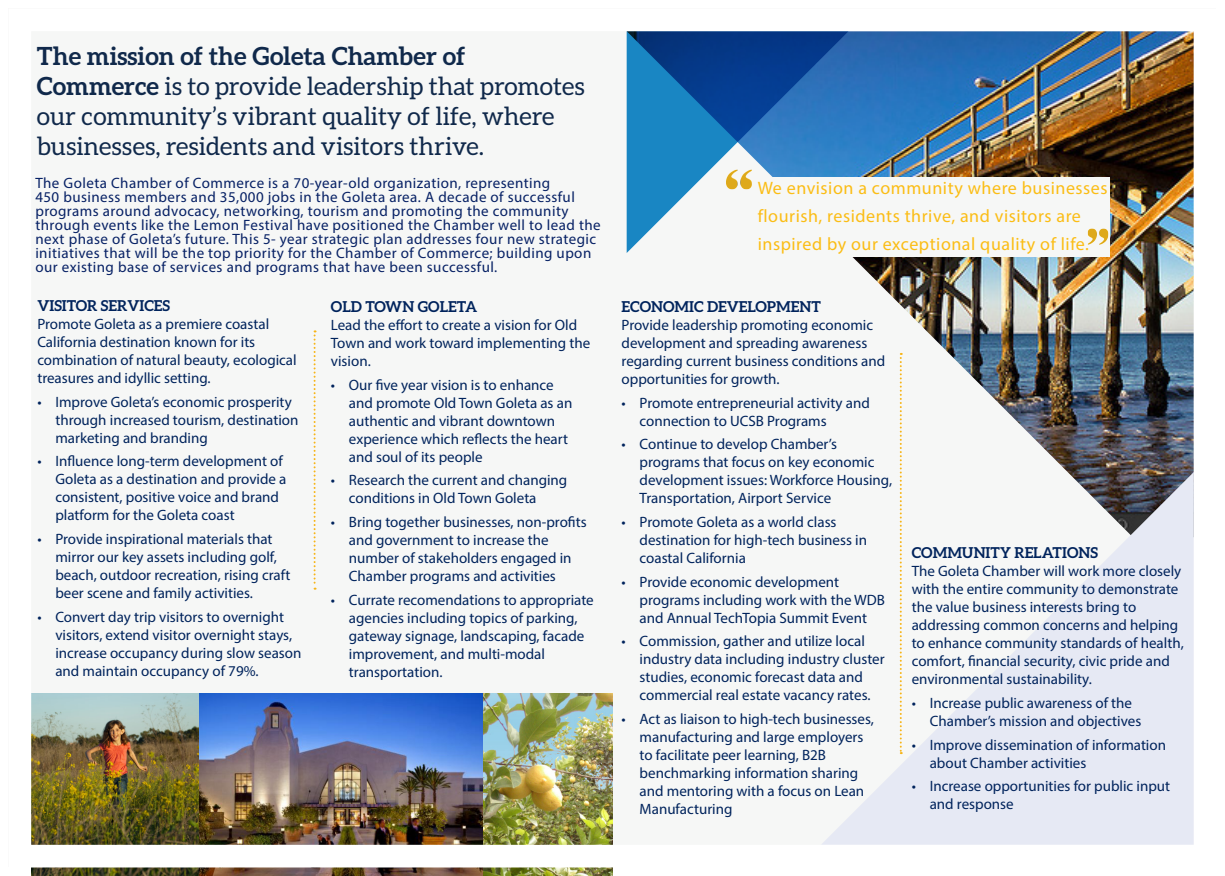
<style>
.page{position:relative;width:1225px;height:876px;background:#fff}
.page>*{position:absolute;margin:0;border:0;box-sizing:border-box;transform-origin:0 0}
.t1{font:25px/30px "Aleo";color:#10294b}
.t2{font:18px/28px "Myriad Pro";letter-spacing:.03em;color:#fbbd15}
.t3{font:15px/18px "Myriad Pro";color:#00235c}
.t4{font:15px/14px "Myriad Pro";letter-spacing:.03em;color:#072165}
.t5{font:700 15px "Aleo";color:#00235c}
.s1{font-weight:700}
</style>
<div class="page">
<img style="left:482px;top:867px;width:130px;height:9px">
<img style="left:31px;top:867px;width:451px;height:9px">
<img style="left:31px;top:31px;width:1163px;height:814px">
<h1 class="t1" style="left:37px;top:40px;width:549px"><span class="s1">The mission of the Goleta Chamber of Commerce</span> is to provide leadership that promotes our community’s vibrant quality of life, where businesses, residents and visitors thrive.</h1>
<p class="t4" style="left:35px;top:176px;width:567px">The Goleta Chamber of Commerce is a 70-year-old organization, representing<br>450 business members and 35,000 jobs in the Goleta area. A decade of successful programs around advocacy, networking, tourism and promoting the community through events like the Lemon Festival have positioned the Chamber well to lead the next phase of Goleta’s future. This 5- year strategic plan addresses four new strategic initiatives that will be the top priority for the Chamber of Commerce; building upon our existing base of services and programs that have been successful.</p>
<p class="t5" style="left:37px;top:297px;width:134px">VISITOR SERVICES</p>
<p class="t3" style="left:37px;top:315px;width:261px">Promote Goleta as a premiere coastal California destination known for its combination of natural beauty, ecological treasures and idyllic setting.</p>
<p class="t3" style="left:55px;top:392px;width:245px;text-indent:-18px">• Improve Goleta’s economic prosperity through increased tourism, destination marketing and branding</p>
<p class="t3" style="left:55px;top:452px;width:233px;text-indent:-18px">• Influence long-term development of Goleta as a destination and provide a consistent, positive voice and brand platform for the Goleta coast</p>
<p class="t3" style="left:55px;top:530px;width:236px;text-indent:-18px">• Provide inspirational materials that mirror our key assets including golf, beach, outdoor recreation, rising craft beer scene and family activities.</p>
<p class="t3" style="left:55px;top:607px;width:247px;text-indent:-18px">• Convert day trip visitors to overnight visitors, extend visitor overnight stays, increase occupancy during slow season and maintain occupancy of 79%.</p>
<p class="t5" style="left:331px;top:298px;width:148px">OLD TOWN GOLETA</p>
<p class="t3" style="left:331px;top:316px;width:261px">Lead the effort to create a vision for Old<br>Town and work toward implementing the vision.</p>
<p class="t3" style="left:349px;top:375px;width:225px;text-indent:-18px">• Our five year vision is to enhance and promote Old Town Goleta as an authentic and vibrant downtown experience which reflects the heart and soul of its people</p>
<p class="t3" style="left:349px;top:471px;width:220px;text-indent:-18px">• Research the current and changing conditions in Old Town Goleta</p>
<p class="t3" style="left:349px;top:513px;width:239px;text-indent:-18px">• Bring together businesses, non-profits and government to increase the number of stakeholders engaged in Chamber programs and activities</p>
<p class="t3" style="left:349px;top:590px;width:246px;text-indent:-18px">• Currate recomendations to appropriate agencies including topics of parking, gateway signage, landscaping, facade improvement, and multi-modal transportation.</p>
<p class="t2" style="left:757px;top:173px;width:351px">We envision a community where businesses flourish, residents thrive, and visitors are inspired by our exceptional quality of life.</p>
<p class="t5" style="left:621px;top:298px;width:201px">ECONOMIC DEVELOPMENT</p>
<p class="t3" style="left:621px;top:316px;width:265px">Provide leadership promoting economic development and spreading awareness regarding current business conditions and opportunities for growth.</p>
<p class="t3" style="left:639px;top:393px;width:232px;text-indent:-18px">• Promote entrepreneurial activity and connection to UCSB Programs</p>
<p class="t3" style="left:639px;top:435px;width:254px;text-indent:-18px">• Continue to develop Chamber’s programs that focus on key economic development issues: Workforce Housing, Transportation, Airport Service</p>
<p class="t3" style="left:639px;top:513px;width:229px;text-indent:-18px">• Promote Goleta as a world class destination for high-tech business in coastal California</p>
<p class="t3" style="left:639px;top:572px;width:247px;text-indent:-18px">• Provide economic development programs including work with the WDB and Annual TechTopia Summit Event</p>
<p class="t3" style="left:639px;top:632px;width:246px;text-indent:-18px">• Commission, gather and utilize local industry data including industry cluster studies, economic forecast data and commercial real estate vacancy rates.</p>
<p class="t3" style="left:639px;top:710px;width:236px;text-indent:-18px">• Act as liaison to high-tech businesses, manufacturing and large employers to facilitate peer learning, B2B benchmarking information sharing and mentoring with a focus on Lean<br>Manufacturing</p>
<p class="t5" style="left:911px;top:544px;width:188px">COMMUNITY RELATIONS</p>
<p class="t3" style="left:911px;top:562px;width:273px">The Goleta Chamber will work more closely with the entire community to demonstrate the value business interests bring to addressing common concerns and helping to enhance community standards of health, comfort, financial security, civic pride and environmental sustainability.</p>
<p class="t3" style="left:929px;top:694px;width:213px;text-indent:-18px">• Increase public awareness of the<br>Chamber’s mission and objectives</p>
<p class="t3" style="left:929px;top:735px;width:238px;text-indent:-18px">• Improve dissemination of information about Chamber activities</p>
<p class="t3" style="left:929px;top:777px;width:242px;text-indent:-18px">• Increase opportunities for public input and response</p>
</div>
